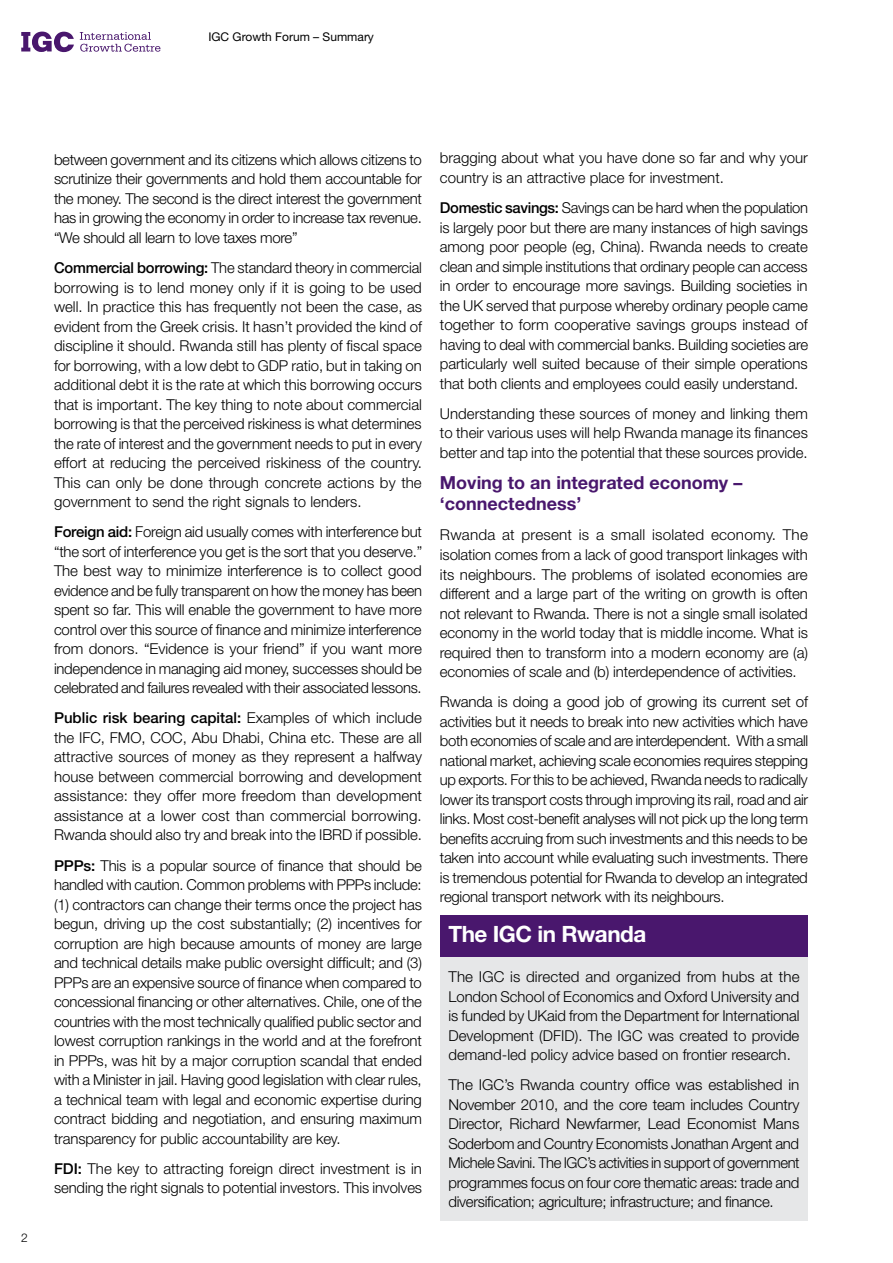
<style>
.page{position:relative;width:893px;height:1263px;background:#fff}
.page>*{position:absolute;margin:0;border:0;box-sizing:border-box;transform-origin:0 0}
.t1{font:700 22.5px "Helvetica Neue";letter-spacing:-.02em;color:#fff}
.t2{font:700 18px/21px "Helvetica Neue";color:#49176d}
.t3{font:300 15px/19.5px "Helvetica Neue";letter-spacing:-.005em;color:#000;text-align:justify}
.t4{font:12px "Helvetica Neue";color:#000}
.t5{font:300 12px "Helvetica Neue";color:#000}
.s1{font-weight:500}
</style>
<div class="page">
<svg style="left:80px;top:32px;width:80px;height:20px"></svg>
<svg style="left:21px;top:32px;width:53px;height:20px"></svg>
<div style="left:440px;top:915px;width:368px;height:306px;background:#e6e7e8"></div>
<div style="left:440px;top:915px;width:368px;height:42px;background:#49176d"></div>
<p class="t4" style="left:208px;top:30px;width:167px">IGC Growth Forum – Summary</p>
<p class="t5" style="left:21px;top:1230px;width:8px">2</p>
<p class="t3" style="left:54px;top:149px;width:369px">between government and its citizens which allows citizens to scrutinize their governments and hold them accountable for the money. The second is the direct interest the government has in growing the economy in order to increase tax revenue. “We should all learn to love taxes more”</p>
<p class="t3" style="left:54px;top:258px;width:370px"><span class="s1">Commercial borrowing:</span> The standard theory in commercial borrowing is to lend money only if it is going to be used well. In practice this has frequently not been the case, as evident from the Greek crisis. It hasn’t provided the kind of discipline it should. Rwanda still has plenty of fiscal space for borrowing, with a low debt to GDP ratio, but in taking on additional debt it is the rate at which this borrowing occurs that is important. The key thing to note about commercial borrowing is that the perceived riskiness is what determines the rate of interest and the government needs to put in every effort at reducing the perceived riskiness of the country.<br>This can only be done through concrete actions by the government to send the right signals to lenders.</p>
<p class="t3" style="left:54px;top:522px;width:370px"><span class="s1">Foreign aid:</span> Foreign aid usually comes with interference but “the sort of interference you get is the sort that you deserve.” The best way to minimize interference is to collect good evidence and be fully transparent on how the money has been spent so far. This will enable the government to have more control over this source of finance and minimize interference from donors. “Evidence is your friend” if you want more independence in managing aid money, successes should be celebrated and failures revealed with their associated lessons.</p>
<p class="t3" style="left:54px;top:708px;width:370px"><span class="s1">Public risk bearing capital:</span> Examples of which include the IFC, FMO, COC, Abu Dhabi, China etc. These are all attractive sources of money as they represent a halfway house between commercial borrowing and development assistance: they offer more freedom than development assistance at a lower cost than commercial borrowing.<br>Rwanda should also try and break into the IBRD if possible.</p>
<p class="t3" style="left:54px;top:855px;width:369px"><span class="s1">PPPs:</span> This is a popular source of finance that should be handled with caution. Common problems with PPPs include: (1) contractors can change their terms once the project has begun, driving up the cost substantially; (2) incentives for corruption are high because amounts of money are large and technical details make public oversight difficult; and (3)<br>PPPs are an expensive source of finance when compared to concessional financing or other alternatives. Chile, one of the countries with the most technically qualified public sector and lowest corruption rankings in the world and at the forefront in PPPs, was hit by a major corruption scandal that ended with a Minister in jail. Having good legislation with clear rules, a technical team with legal and economic expertise during contract bidding and negotiation, and ensuring maximum transparency for public accountability are key.</p>
<p class="t3" style="left:54px;top:1158px;width:370px"><span class="s1">FDI:</span> The key to attracting foreign direct investment is in sending the right signals to potential investors. This involves</p>
<p class="t3" style="left:440px;top:148px;width:369px">bragging about what you have done so far and why your country is an attractive place for investment.</p>
<p class="t3" style="left:440px;top:198px;width:370px"><span class="s1">Domestic savings:</span> Savings can be hard when the population is largely poor but there are many instances of high savings among poor people (eg, China). Rwanda needs to create clean and simple institutions that ordinary people can access in order to encourage more savings. Building societies in the UK served that purpose whereby ordinary people came together to form cooperative savings groups instead of having to deal with commercial banks. Building societies are particularly well suited because of their simple operations that both clients and employees could easily understand.</p>
<p class="t3" style="left:440px;top:403px;width:369px">Understanding these sources of money and linking them to their various uses will help Rwanda manage its finances better and tap into the potential that these sources provide.</p>
<p class="t2" style="left:440px;top:472px;width:304px">Moving to an integrated economy – ‘connectedness’</p>
<p class="t3" style="left:440px;top:525px;width:369px">Rwanda at present is a small isolated economy. The isolation comes from a lack of good transport linkages with its neighbours. The problems of isolated economies are different and a large part of the writing on growth is often not relevant to Rwanda. There is not a single small isolated economy in the world today that is middle income. What is required then to transform into a modern economy are (a) economies of scale and (b) interdependence of activities.</p>
<p class="t3" style="left:440px;top:692px;width:370px">Rwanda is doing a good job of growing its current set of activities but it needs to break into new activities which have both economies of scale and are interdependent. With a small national market, achieving scale economies requires stepping up exports. For this to be achieved, Rwanda needs to radically lower its transport costs through improving its rail, road and air links. Most cost-benefit analyses will not pick up the long term benefits accruing from such investments and this needs to be taken into account while evaluating such investments. There is tremendous potential for Rwanda to develop an integrated regional transport network with its neighbours.</p>
<h1 class="t1" style="left:448px;top:919px;width:199px">The IGC in Rwanda</h1>
<p class="t3" style="left:448px;top:967px;width:353px">The IGC is directed and organized from hubs at the London School of Economics and Oxford University and is funded by UKaid from the Department for International Development (DFID). The IGC was created to provide demand-led policy advice based on frontier research.</p>
<p class="t3" style="left:448px;top:1075px;width:353px">The IGC’s Rwanda country office was established in November 2010, and the core team includes Country Director, Richard Newfarmer, Lead Economist Mans Soderbom and Country Economists Jonathan Argent and Michele Savini. The IGC’s activities in support of government programmes focus on four core thematic areas: trade and diversification; agriculture; infrastructure; and finance.</p>
</div>
